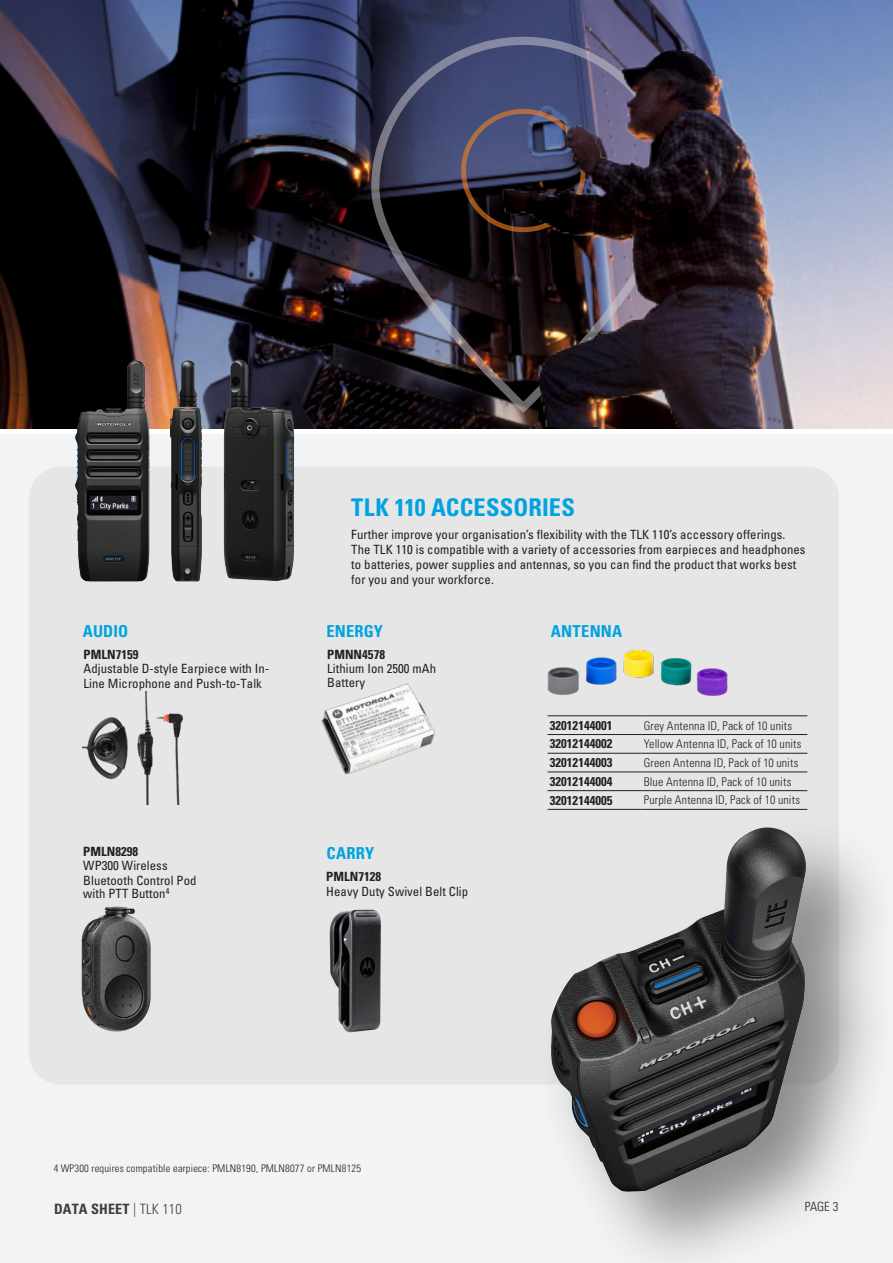
<style>
.page{position:relative;width:893px;height:1263px;background:#fff}
.page>*{position:absolute;margin:0;border:0;box-sizing:border-box;transform-origin:0 0}
.t1{font:700 condensed 24.3px "Univers LT Std";letter-spacing:.005em;color:#00a3e0}
.t2{font:700 condensed 16.5px "Univers LT Std";letter-spacing:.01em;color:#00a3e0}
.COPY{font:700 condensed 14.25px "Univers LT Pro";letter-spacing:.01em;color:#3e3e3f}
.t3{font:condensed 12.75px/15px "Univers LT Std";letter-spacing:.005em;color:#231f20}
.t4{font:700 condensed 12.75px "Univers LT Std";letter-spacing:.005em;color:#231f20}
.t5{font:300 condensed 12.75px "Univers LT Std";color:#231f20}
.t6{font:300 condensed 12px "Univers LT Std";letter-spacing:.015em;color:#231f20}
.t7{font:300 condensed 10.5px "Univers";letter-spacing:.02em;color:#231f20}
.s1{font-weight:700}
.s2{font-weight:300}
</style>
<div class="page">
<img style="left:0;top:0;width:893px;height:429px">
<img style="left:449px;top:8px;width:398px;height:418px">
<div style="left:0;top:434px;width:893px;height:829px;background:#f2f3f4"></div>
<div style="left:29px;top:467px;width:810px;height:617px;background:#e6e6e6;border-radius:32px"></div>
<div style="left:534px;top:812px;width:359px;height:451px;background:#231f20;opacity:.48"></div>
<img style="left:534px;top:809px;width:341px;height:416px">
<img style="left:82px;top:692px;width:101px;height:112px">
<img style="left:81px;top:906px;width:70px;height:126px">
<img style="left:321px;top:683px;width:114px;height:92px">
<img style="left:329px;top:909px;width:52px;height:124px">
<img style="left:547px;top:650px;width:181px;height:46px">
<hr style="left:548px;top:715px;width:94px;height:1px;background:#231f20">
<hr style="left:642px;top:715px;width:165px;height:1px;background:#231f20">
<hr style="left:548px;top:734px;width:94px;height:1px;background:#231f20">
<hr style="left:642px;top:734px;width:165px;height:1px;background:#231f20">
<hr style="left:548px;top:753px;width:94px;height:1px;background:#231f20">
<hr style="left:642px;top:753px;width:165px;height:1px;background:#231f20">
<hr style="left:548px;top:772px;width:94px;height:1px;background:#231f20">
<hr style="left:642px;top:772px;width:165px;height:1px;background:#231f20">
<hr style="left:548px;top:790px;width:94px;height:1px;background:#231f20">
<hr style="left:642px;top:790px;width:165px;height:1px;background:#231f20">
<hr style="left:548px;top:809px;width:94px;height:1px;background:#231f20">
<hr style="left:642px;top:809px;width:165px;height:1px;background:#231f20">
<img style="left:155px;top:350px;width:61px;height:232px">
<img style="left:68px;top:350px;width:87px;height:232px">
<img style="left:216px;top:350px;width:87px;height:231px">
<p class="t1" style="left:351px;top:492px;width:225px">TLK 110 ACCESSORIES</p>
<p class="t2" style="left:83px;top:621px;width:47px">AUDIO</p>
<p class="t3" style="left:84px;top:647px;width:187px;line-height:14.5px"><span class="s1">PMLN7159<br></span>Adjustable D-style Earpiece with In-<br>Line Microphone and Push-to-Talk</p>
<p class="t3" style="left:83px;top:844px;width:115px;line-height:14.1px"><span class="s1">PMLN8298<br></span>WP300 Wireless<br>Bluetooth Control Pod with PTT Button<sup>4</sup></p>
<p class="t3" style="left:351px;top:526px;width:456px">Further improve your organisation’s flexibility with the TLK 110’s accessory offerings.<br>The TLK 110 is compatible with a variety of accessories from earpieces and headphones to batteries, power supplies and antennas, so you can find the product that works best for you and your workforce.</p>
<p class="t2" style="left:327px;top:621px;width:58px">ENERGY</p>
<p class="t3" style="left:327px;top:647px;width:110px;line-height:14px"><span class="s1">PMNN4578<br></span>Lithium Ion 2500 mAh<br>Battery</p>
<p class="t2" style="left:327px;top:843px;width:49px">CARRY</p>
<p class="t3" style="left:326px;top:869px;width:143px"><span class="s1">PMLN7128<br></span>Heavy Duty Swivel Belt Clip</p>
<p class="t2" style="left:551px;top:621px;width:73px">ANTENNA</p>
<p class="t4" style="left:550px;top:717px;width:64px">32012144001</p>
<p class="t6" style="left:644px;top:718px;width:150px">Grey Antenna ID, Pack of 10 units</p>
<p class="t4" style="left:550px;top:736px;width:64px">32012144002</p>
<p class="t6" style="left:644px;top:737px;width:159px">Yellow Antenna ID, Pack of 10 units</p>
<p class="t4" style="left:550px;top:755px;width:64px">32012144003</p>
<p class="t6" style="left:644px;top:755px;width:156px">Green Antenna ID, Pack of 10 units</p>
<p class="t4" style="left:550px;top:773px;width:64px">32012144004</p>
<p class="t6" style="left:644px;top:774px;width:149px">Blue Antenna ID, Pack of 10 units</p>
<p class="t4" style="left:550px;top:792px;width:64px">32012144005</p>
<p class="t6" style="left:644px;top:793px;width:158px">Purple Antenna ID, Pack of 10 units</p>
<p class="t7" style="left:54px;top:1162px;width:309px">4 WP300 requires compatible earpiece: PMLN8190, PMLN8077 or PMLN8125</p>
<p class="COPY" style="left:54px;top:1200px;width:129px">DATA SHEET <span class="s2">| TLK 110</span></p>
<p class="t5" style="left:805px;top:1199px;width:35px">PAGE 3</p>
</div>
